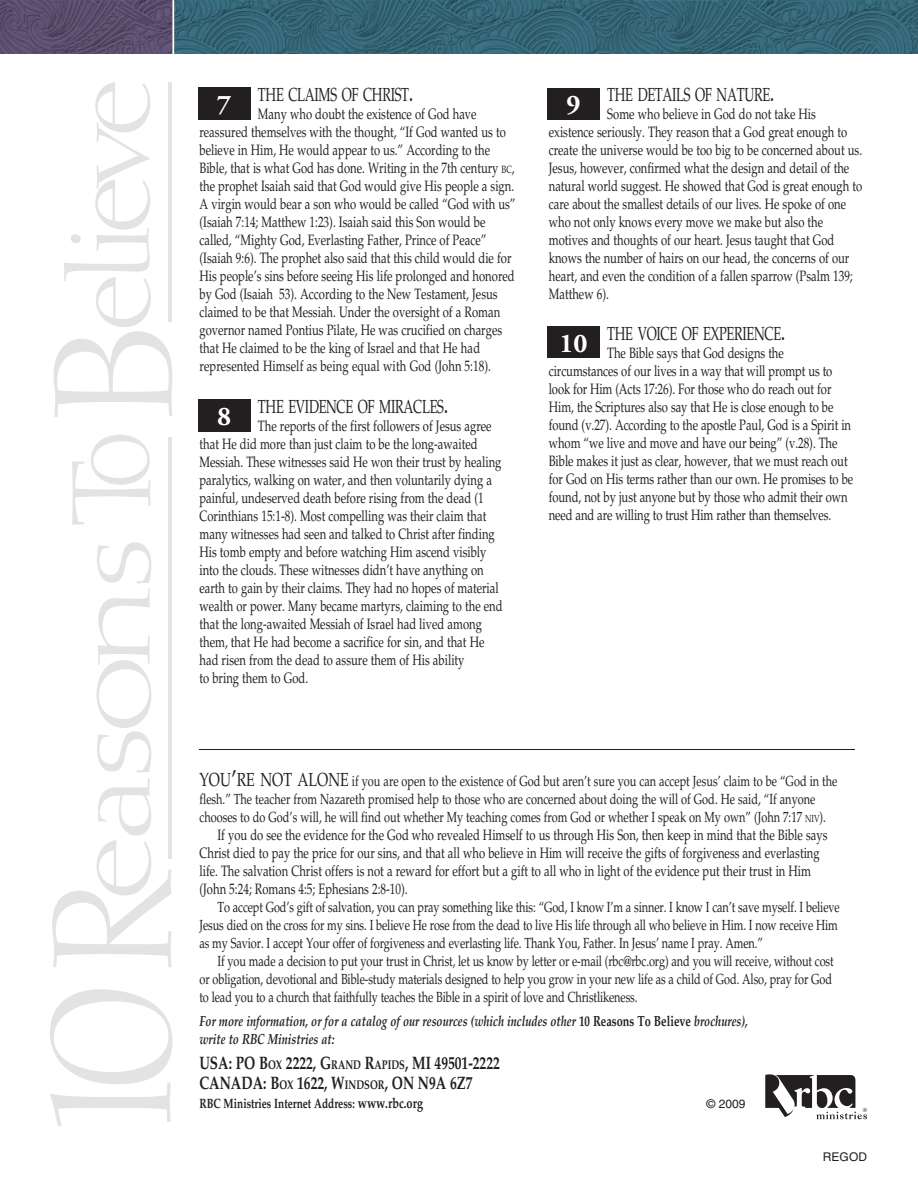
<style>
.page{position:relative;width:918px;height:1188px;background:#fff}
.page>*{position:absolute;margin:0;border:0;box-sizing:border-box;transform-origin:0 0}
.t1{font:700 27px "Adobe Garamond Pro";color:#fff}
.t2{font:18.9px "Palatino";letter-spacing:-.02em;color:#231f20;scale:.68 1}
.t3{font:700 18px/19.5px "Palatino";color:#231f20;scale:.75 1}
.t4{font:15px/18px "Palatino";color:#231f20;scale:.75 1}
.t5{font:14.7px/18px "Palatino";letter-spacing:-.01em;color:#231f20;scale:.75 1}
.t6{font:italic 700 14.7px/17.2px "Palatino";color:#231f20;scale:.75 1}
.t7{font:700 13.5px "Palatino";color:#231f20;scale:.75 1}
.t8{font:12px "Helvetica";color:#231f20}
.s1{font-size:27px}
.s2{font-size:10.5px}
.s3{font-style:inherit}
.s4{font-size:18.9px}
.s5{font-size:10.2px}
.s6{font-style:normal}
.s7{font-size:12.6px}
.s8{font-size:14.7px}
</style>
<div class="page">
<div style="left:547px;top:88px;width:53px;height:31px;background:#231f20"></div>
<div style="left:547px;top:327px;width:53px;height:31px;background:#231f20"></div>
<div style="left:198px;top:399px;width:52px;height:32px;background:#231f20"></div>
<div style="left:198px;top:87px;width:52px;height:33px;background:#231f20"></div>
<img style="left:0;top:0;width:918px;height:54px">
<hr style="left:200px;top:749px;width:655px;height:1px;background:#231f20">
<svg style="left:765px;top:1074px;width:102px;height:45px"></svg>
<svg style="left:50px;top:989px;width:123px;height:137px"></svg>
<svg style="left:52px;top:542px;width:119px;height:425px"></svg>
<hr style="left:168px;top:437px;width:3px;height:421px;background:#e2e3e4">
<svg style="left:72px;top:435px;width:79px;height:90px"></svg>
<svg style="left:54px;top:82px;width:118px;height:335px"></svg>
<p class="t2" style="left:258px;top:84px;width:230px">THE CLAIMS OF CHRIST<span class="s1">.</span></p>
<p class="t4" style="left:199px;top:105px;width:423px;text-indent:58px">Many who doubt the existence of God have reassured themselves with the thought, “If God wanted us to believe in Him, He would appear to us.” According to the Bible, that is what God has done. Writing in the 7th century <span class="s2">BC</span><span class="s3">, </span>the prophet Isaiah said that God would give His people a sign.<br>A virgin would bear a son who would be called “God with us” (Isaiah 7:14; Matthew 1:23). Isaiah said this Son would be called, “Mighty God, Everlasting Father, Prince of Peace” (Isaiah 9:6). The prophet also said that this child would die for His people’s sins before seeing His life prolonged and honored by God (Isaiah 53). According to the New Testament, Jesus claimed to be that Messiah. Under the oversight of a Roman governor named Pontius Pilate, He was crucified on charges that He claimed to be the king of Israel and that He had represented Himself as being equal with God (John 5:18).</p>
<h1 class="t1" style="left:217px;top:89px;width:16px">7</h1>
<p class="t2" style="left:258px;top:395px;width:281px">THE EVIDENCE OF MIRACLES<span class="s1">.</span></p>
<p class="t4" style="left:199px;top:417px;width:406px;text-indent:58px">The reports of the first followers of Jesus agree that He did more than just claim to be the long-awaited Messiah. These witnesses said He won their trust by healing paralytics, walking on water, and then voluntarily dying a painful, undeserved death before rising from the dead (1<br>Corinthians 15:1-8). Most compelling was their claim that many witnesses had seen and talked to Christ after finding His tomb empty and before watching Him ascend visibly into the clouds. These witnesses didn’t have anything on earth to gain by their claims. They had no hopes of material wealth or power. Many became martyrs, claiming to the end that the long-awaited Messiah of Israel had lived among them, that He had become a sacrifice for sin, and that He had risen from the dead to assure them of His ability<br>to bring them to God.</p>
<h1 class="t1" style="left:217px;top:401px;width:16px">8</h1>
<p class="t2" style="left:607px;top:84px;width:247px">THE DETAILS OF NATURE<span class="s1">.</span></p>
<p class="t4" style="left:549px;top:105px;width:419px;text-indent:58px">Some who believe in God do not take His existence seriously. They reason that a God great enough to create the universe would be too big to be concerned about us.<br>Jesus, however, confirmed what the design and detail of the natural world suggest. He showed that God is great enough to care about the smallest details of our lives. He spoke of one who not only knows every move we make but also the motives and thoughts of our heart. Jesus taught that God knows the number of hairs on our head, the concerns of our heart, and even the condition of a fallen sparrow (Psalm 139; Matthew 6).</p>
<h1 class="t1" style="left:567px;top:89px;width:16px">9</h1>
<p class="t2" style="left:607px;top:323px;width:264px">THE VOICE OF EXPERIENCE<span class="s1">.</span></p>
<p class="t4" style="left:549px;top:344px;width:408px;text-indent:58px">The Bible says that God designs the circumstances of our lives in a way that will prompt us to look for Him (Acts 17:26). For those who do reach out for Him, the Scriptures also say that He is close enough to be found (v.27). According to the apostle Paul, God is a Spirit in whom “we live and move and have our being” (v.28). The Bible makes it just as clear, however, that we must reach out for God on His terms rather than our own. He promises to be found, not by just anyone but by those who admit their own need and are willing to trust Him rather than themselves.</p>
<h1 class="t1" style="left:560px;top:328px;width:30px">10</h1>
<p class="t5" style="left:199px;top:772px;width:852px"><span class="s4">YOU</span><span class="s1">’</span><span class="s4">RE NOT ALONE</span> if you are open to the existence of God but aren’t sure you can accept Jesus’ claim to be “God in the flesh.” The teacher from Nazareth promised help to those who are concerned about doing the will of God. He said, “If anyone chooses to do God’s will, he will find out whether My teaching comes from God or whether I speak on My own” (John 7:17 <span class="s5">NIV</span>).</p>
<p class="t4" style="left:199px;top:826px;width:839px;text-indent:18px">If you do see the evidence for the God who revealed Himself to us through His Son, then keep in mind that the Bible says Christ died to pay the price for our sins, and that all who believe in Him will receive the gifts of forgiveness and everlasting life. The salvation Christ offers is not a reward for effort but a gift to all who in light of the evidence put their trust in Him (John 5:24; Romans 4:5; Ephesians 2:8-10).</p>
<p class="t5" style="left:199px;top:898px;width:855px;text-indent:18px">To accept God’s gift of salvation, you can pray something like this: “God, I know I’m a sinner. I know I can’t save myself. I believe<br>Jesus died on the cross for my sins. I believe He rose from the dead to live His life through all who believe in Him. I now receive Him as my Savior. I accept Your offer of forgiveness and everlasting life. Thank You, Father. In Jesus’ name I pray. Amen.”</p>
<p class="t5" style="left:199px;top:952px;width:847px;text-align:justify;text-indent:18px">If you made a decision to put your trust in Christ, let us know by letter or e-mail (rbc@rbc.org) and you will receive, without cost or obligation, devotional and Bible-study materials designed to help you grow in your new life as a child of God. Also, pray for God to lead you to a church that faithfully teaches the Bible in a spirit of love and Christlikeness.</p>
<p class="t6" style="left:199px;top:1013px;width:733px">For more information, or for a catalog of our resources (which includes other <span class="s6">10 Reasons To Believe</span> brochures), write to RBC Ministries at:</p>
<p class="t3" style="left:199px;top:1054px;width:402px">USA: PO B<span class="s7">OX</span> 2222, G<span class="s7">RAND</span> R<span class="s7">APIDS</span>, MI 49501-2222<br>CANADA: B<span class="s7">OX</span> 1622, W<span class="s7">INDSOR</span>, ON N9A 6Z7</p>
<p class="t7" style="left:199px;top:1096px;width:300px">RBC Ministries Internet Address: <span class="s8">www.rbc.org</span></p>
<p class="t8" style="left:707px;top:1097px;width:40px">© 2009</p>
<p class="t8" style="left:823px;top:1150px;width:46px">REGOD</p>
</div>
